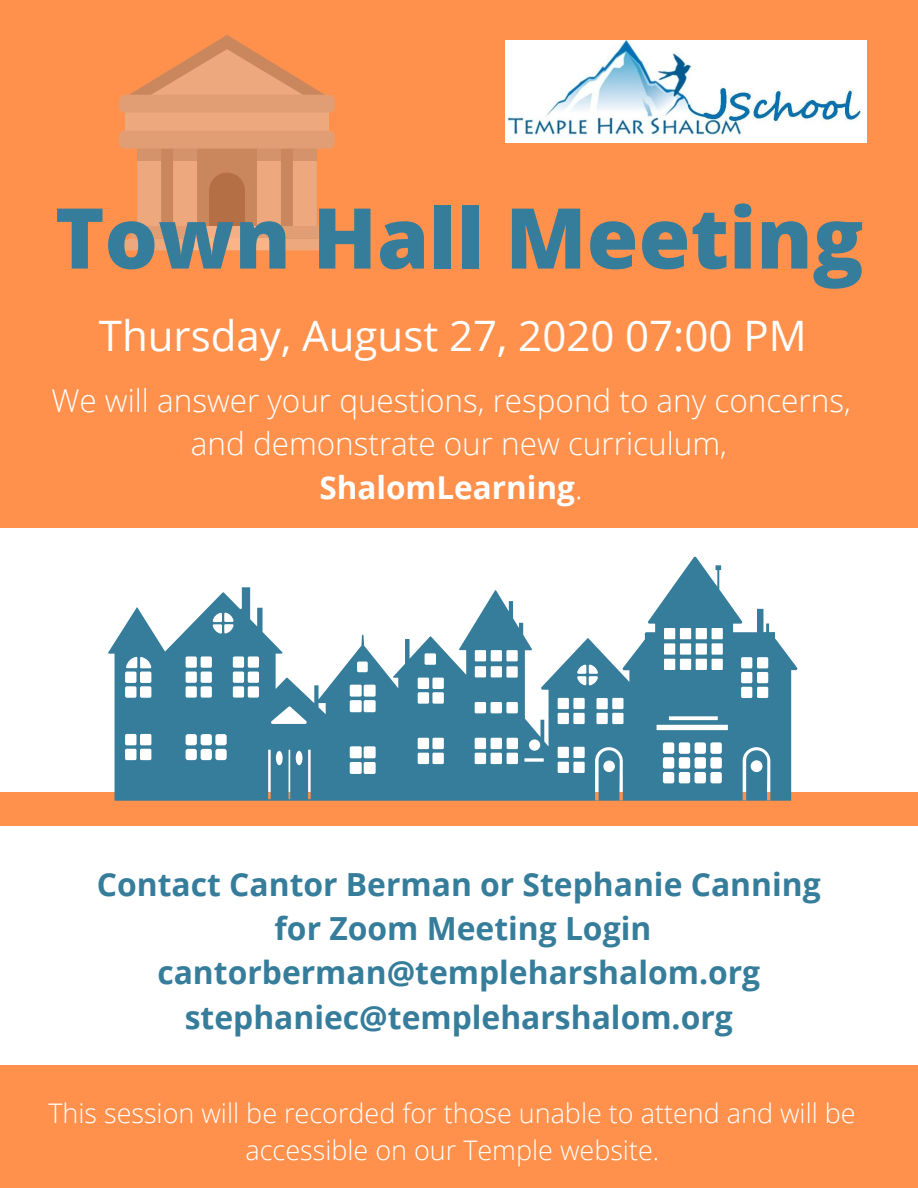
<style>
.page{position:relative;width:918px;height:1188px;background:#ff914d}
.page>*{position:absolute;margin:0;border:0;box-sizing:border-box;transform-origin:0 0}
.t1{font:800 84px "Open Sans";color:#367d9b}
.t2{font:42px "Open Sans";color:#fff}
.t3{font:700 31.8px/44.4px "Open Sans";color:#367d9b;text-align:center}
.t4{font:300 31.5px/43.8px "Open Sans";color:#fff;text-align:center}
.t5{font:300 27px/37.2px "Open Sans";color:#fff;text-align:center}
.s1{font-weight:700}
</style>
<div class="page">
<svg style="left:119px;top:238px;width:216px;height:12px;background:#eca57a"></svg>
<div style="left:131px;top:226px;width:192px;height:12px;background:#e19e75"></div>
<svg style="left:119px;top:35px;width:216px;height:191px"></svg>
<div style="left:197px;top:226px;width:60px;height:12px;background:#f4af84"></div>
<div style="left:185px;top:238px;width:84px;height:12px;background:#fbb488"></div>
<div style="left:1px;top:528px;width:917px;height:263px;background:#fff"></div>
<svg style="left:108px;top:557px;width:690px;height:244px;fill:#367d9b"></svg>
<img style="left:506px;top:41px;width:361px;height:102px">
<div style="left:0;top:826px;width:917px;height:239px;background:#fff"></div>
<h1 class="t1" style="left:55px;top:179px;width:810px">Town Hall Meeting</h1>
<h2 class="t2" style="left:99px;top:306px;width:709px">Thursday, August 27, 2020 07:00 PM</h2>
<p class="t4" style="left:51px;top:377px;width:801px">We will answer your questions, respond to any concerns, and demonstrate our new curriculum,<br><span class="s1">ShalomLearning</span>.</p>
<p class="t3" style="left:97px;top:861px;width:725px">Contact Cantor Berman or Stephanie Canning for Zoom Meeting Login cantorberman@templeharshalom.org stephaniec@templeharshalom.org</p>
<p class="t5" style="left:49px;top:1094px;width:809px">This session will be recorded for those unable to attend and will be accessible on our Temple website.</p>
</div>
